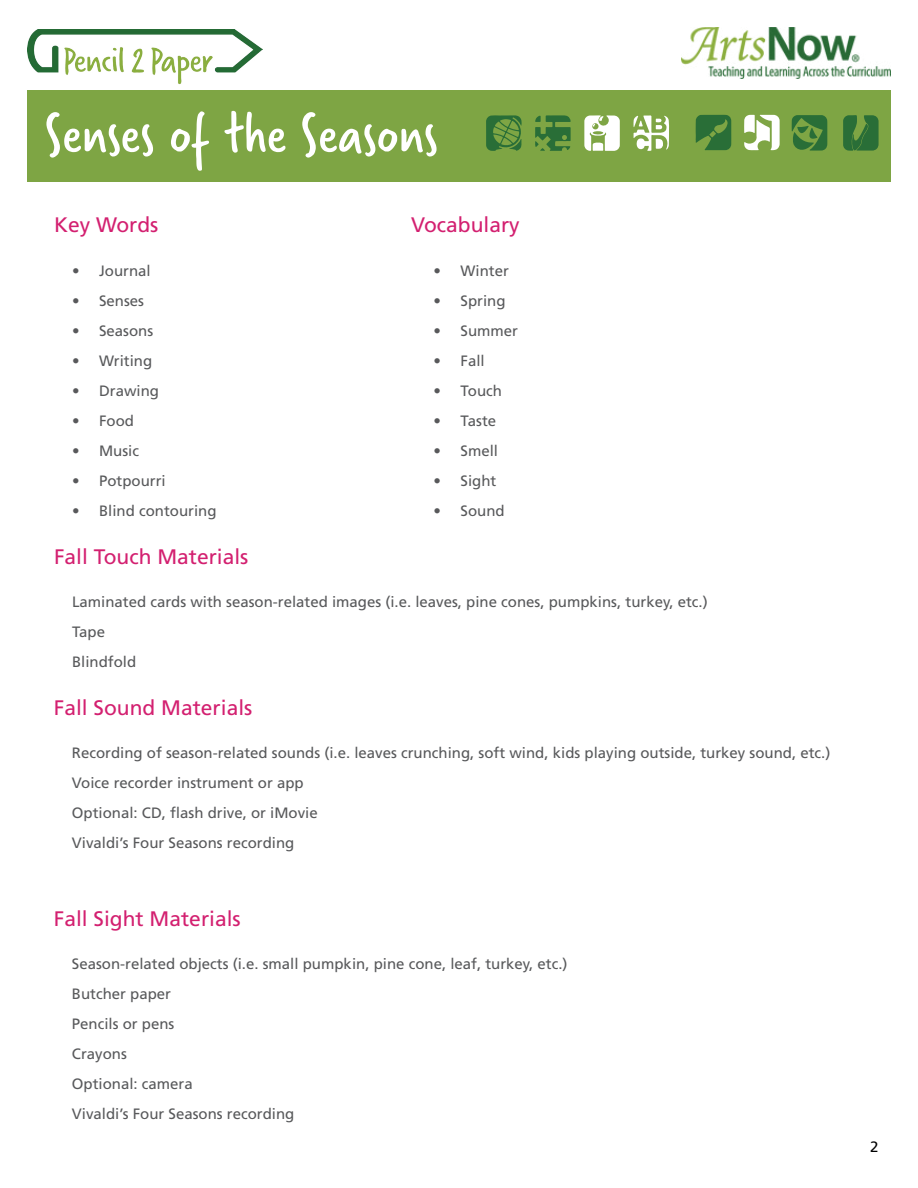
<style>
.page{position:relative;width:918px;height:1188px;background:#fff}
.page>*{position:absolute;margin:0;border:0;box-sizing:border-box;transform-origin:0 0}
.t1{font:60px "Verveine";color:#fff}
.t2{font:21px "Frutiger LT Std";color:#d32070}
.t3{font:15px/30px "Frutiger LT Std";color:#58595b}
.t4{font:15px "Frutiger LT Std";color:#000}
</style>
<div class="page">
<div style="left:27px;top:90px;width:864px;height:92px;background:#7ea544"></div>
<svg style="left:696px;top:115px;width:35px;height:35px"></svg>
<svg style="left:744px;top:115px;width:36px;height:35px"></svg>
<svg style="left:843px;top:115px;width:36px;height:36px"></svg>
<svg style="left:486px;top:115px;width:36px;height:36px"></svg>
<svg style="left:792px;top:115px;width:35px;height:36px"></svg>
<svg style="left:633px;top:115px;width:36px;height:36px"></svg>
<svg style="left:535px;top:115px;width:36px;height:36px"></svg>
<svg style="left:584px;top:115px;width:36px;height:36px"></svg>
<img style="left:27px;top:29px;width:235px;height:56px">
<img style="left:681px;top:27px;width:210px;height:51px">
<h1 class="t1" style="left:44px;top:93px;width:395px">Senses of the Seasons</h1>
<h2 class="t2" style="left:54px;top:212px;width:106px">Key Words</h2>
<h2 class="t2" style="left:411px;top:212px;width:110px">Vocabulary</h2>
<p class="t3" style="left:72px;top:256px;width:80px">• Journal</p>
<p class="t3" style="left:72px;top:286px;width:74px">• Senses</p>
<p class="t3" style="left:72px;top:316px;width:83px">• Seasons</p>
<p class="t3" style="left:72px;top:346px;width:82px">• Writing</p>
<p class="t3" style="left:72px;top:376px;width:88px">• Drawing</p>
<p class="t3" style="left:72px;top:406px;width:63px">• Food</p>
<p class="t3" style="left:72px;top:436px;width:68px">• Music</p>
<p class="t3" style="left:72px;top:466px;width:95px">• Potpourri</p>
<p class="t3" style="left:72px;top:496px;width:146px">• Blind contouring</p>
<p class="t3" style="left:434px;top:256px;width:77px">• Winter</p>
<p class="t3" style="left:434px;top:286px;width:73px">• Spring</p>
<p class="t3" style="left:434px;top:316px;width:86px">• Summer</p>
<p class="t3" style="left:434px;top:346px;width:53px">• Fall</p>
<p class="t3" style="left:434px;top:376px;width:70px">• Touch</p>
<p class="t3" style="left:434px;top:406px;width:64px">• Taste</p>
<p class="t3" style="left:434px;top:436px;width:66px">• Smell</p>
<p class="t3" style="left:434px;top:466px;width:64px">• Sight</p>
<p class="t3" style="left:434px;top:496px;width:73px">• Sound</p>
<h2 class="t2" style="left:54px;top:545px;width:196px">Fall Touch Materials</h2>
<p class="t3" style="left:72px;top:587px;width:637px">Laminated cards with season-related images (i.e. leaves, pine cones, pumpkins, turkey, etc.)<br>Tape<br>Blindfold</p>
<h2 class="t2" style="left:54px;top:695px;width:200px">Fall Sound Materials</h2>
<p class="t3" style="left:72px;top:738px;width:760px">Recording of season-related sounds (i.e. leaves crunching, soft wind, kids playing outside, turkey sound, etc.)<br>Voice recorder instrument or app<br>Optional: CD, flash drive, or iMovie<br>Vivaldi’s Four Seasons recording</p>
<h2 class="t2" style="left:54px;top:906px;width:188px">Fall Sight Materials</h2>
<p class="t3" style="left:72px;top:949px;width:497px">Season-related objects (i.e. small pumpkin, pine cone, leaf, turkey, etc.)<br>Butcher paper<br>Pencils or pens<br>Crayons<br>Optional: camera<br>Vivaldi’s Four Seasons recording</p>
<p class="t4" style="left:870px;top:1138px;width:10px">2</p>
</div>
